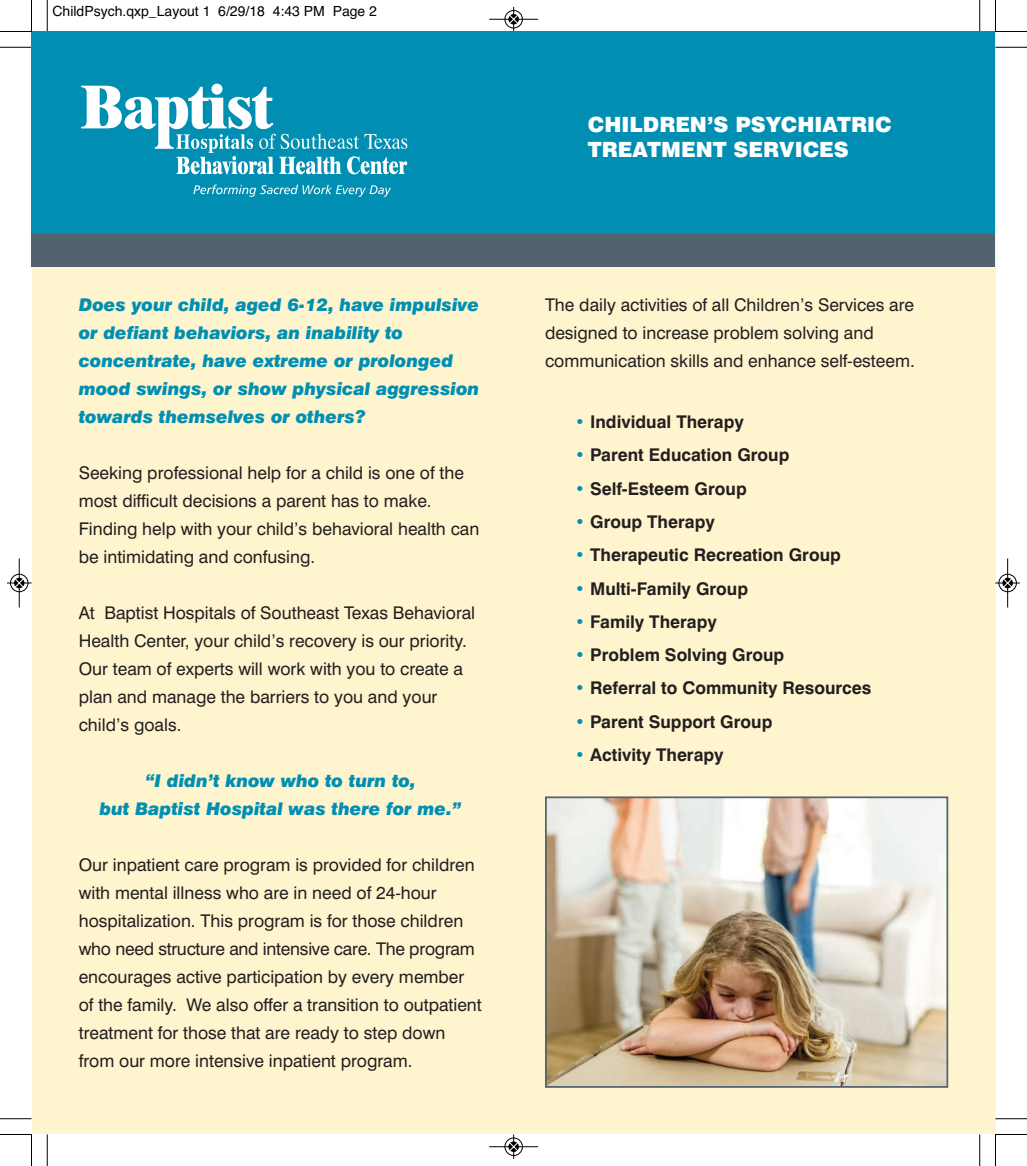
<style>
.page{position:relative;width:1027px;height:1166px;background:#fff}
.page>*{position:absolute;margin:0;border:0;box-sizing:border-box;transform-origin:0 0}
.t1{font:900 21px/25.2px "Swiss 721 BT";color:#fff}
.t2{font:17.5px/28px "Swiss 721 BT";color:#231f20}
.t3{font:italic 900 17.5px/28px "Swiss 721 BT";color:#008fb3}
.t4{font:700 17.5px "Swiss 721 BT";color:#231f20}
.t5{font:14px "Helvetica";color:#000}
.s1{color:#008fb3}
</style>
<div class="page">
<div style="left:32px;top:32px;width:963px;height:1102px;background:#fef4cd"></div>
<div style="left:32px;top:32px;width:963px;height:234px;background:#008fb3"></div>
<div style="left:32px;top:234px;width:963px;height:33px;background:#52626f"></div>
<svg style="left:81px;top:84px;width:326px;height:90px"></svg>
<svg style="left:193px;top:184px;width:198px;height:13px"></svg>
<img style="left:548px;top:799px;width:397px;height:285px">
<div style="left:545px;top:796px;width:403px;height:291px;border:2px solid #52626f"></div>
<hr style="left:47px;top:0;width:1px;height:32px;background:#000">
<hr style="left:0;top:47px;width:32px;height:1px;background:#000">
<hr style="left:979px;top:0;width:1px;height:32px;background:#000">
<hr style="left:995px;top:47px;width:32px;height:1px;background:#000">
<hr style="left:47px;top:1134px;width:1px;height:32px;background:#000">
<hr style="left:0;top:1118px;width:32px;height:1px;background:#000">
<hr style="left:979px;top:1134px;width:1px;height:32px;background:#000">
<hr style="left:995px;top:1118px;width:32px;height:1px;background:#000">
<hr style="left:31px;top:0;width:1px;height:32px;background:#000">
<hr style="left:0;top:31px;width:32px;height:1px;background:#000">
<hr style="left:995px;top:0;width:1px;height:32px;background:#000">
<hr style="left:995px;top:31px;width:32px;height:1px;background:#000">
<hr style="left:31px;top:1134px;width:1px;height:32px;background:#000">
<hr style="left:0;top:1134px;width:32px;height:1px;background:#000">
<hr style="left:995px;top:1134px;width:1px;height:32px;background:#000">
<hr style="left:995px;top:1134px;width:32px;height:1px;background:#000">
<div style="left:504px;top:10px;width:19px;height:19px;border:1px solid #fff;border-radius:50%"></div>
<hr style="left:489px;top:19px;width:49px;height:1px;background:#000">
<div style="left:505px;top:10px;width:18px;height:18px;border:1px solid #000;border-radius:50%"></div>
<svg style="left:509px;top:7px;width:9px;height:25px"></svg>
<div style="left:504px;top:1137px;width:19px;height:19px;border:1px solid #fff;border-radius:50%"></div>
<hr style="left:489px;top:1146px;width:49px;height:1px;background:#000">
<div style="left:505px;top:1137px;width:18px;height:18px;border:1px solid #000;border-radius:50%"></div>
<svg style="left:509px;top:1134px;width:9px;height:24px"></svg>
<div style="left:10px;top:573px;width:19px;height:19px;border:1px solid #fff;border-radius:50%"></div>
<hr style="left:19px;top:558px;width:1px;height:49px;background:#000">
<div style="left:10px;top:574px;width:18px;height:18px;border:1px solid #000;border-radius:50%"></div>
<svg style="left:7px;top:578px;width:25px;height:9px"></svg>
<div style="left:998px;top:573px;width:19px;height:19px;border:1px solid #fff;border-radius:50%"></div>
<hr style="left:1007px;top:558px;width:1px;height:49px;background:#000">
<div style="left:999px;top:574px;width:18px;height:18px;border:1px solid #000;border-radius:50%"></div>
<svg style="left:995px;top:578px;width:25px;height:9px"></svg>
<p class="t5" style="left:52px;top:3px;width:326px">ChildPsych.qxp_Layout 1 6/29/18 4:43 PM Page 2</p>
<p class="t3" style="left:79px;top:292px;width:402px">Does your child, aged 6-12, have impulsive or defiant behaviors, an inability to concentrate, have extreme or prolonged mood swings, or show physical aggression towards themselves or others?</p>
<p class="t2" style="left:79px;top:460px;width:402px">Seeking professional help for a child is one of the most difficult decisions a parent has to make.<br>Finding help with your child’s behavioral health can be intimidating and confusing.</p>
<p class="t2" style="left:79px;top:600px;width:398px">At Baptist Hospitals of Southeast Texas Behavioral Health Center, your child’s recovery is our priority.<br>Our team of experts will work with you to create a plan and manage the barriers to you and your child’s goals.</p>
<p class="t3" style="left:99px;top:768px;width:363px;text-align:center">“I didn’t know who to turn to,<br>but Baptist Hospital was there for me.”</p>
<p class="t2" style="left:79px;top:852px;width:405px">Our inpatient care program is provided for children with mental illness who are in need of 24-hour hospitalization. This program is for those children who need structure and intensive care. The program encourages active participation by every member of the family. We also offer a transition to outpatient treatment for those that are ready to step down from our more intensive inpatient program.</p>
<p class="t1" style="left:588px;top:114px;width:305px">CHILDREN’S PSYCHIATRIC<br>TREATMENT SERVICES</p>
<p class="t2" style="left:545px;top:292px;width:371px">The daily activities of all Children’s Services are designed to increase problem solving and communication skills and enhance self-esteem.</p>
<p class="t4" style="left:575px;top:415px;width:171px"><span class="s1">•</span> Individual Therapy</p>
<p class="t4" style="left:575px;top:449px;width:216px"><span class="s1">•</span> Parent Education Group</p>
<p class="t4" style="left:575px;top:482px;width:173px"><span class="s1">•</span> Self-Esteem Group</p>
<p class="t4" style="left:575px;top:515px;width:141px"><span class="s1">•</span> Group Therapy</p>
<p class="t4" style="left:575px;top:548px;width:267px"><span class="s1">•</span> Therapeutic Recreation Group</p>
<p class="t4" style="left:575px;top:582px;width:175px"><span class="s1">•</span> Multi-Family Group</p>
<p class="t4" style="left:575px;top:615px;width:144px"><span class="s1">•</span> Family Therapy</p>
<p class="t4" style="left:575px;top:648px;width:211px"><span class="s1">•</span> Problem Solving Group</p>
<p class="t4" style="left:575px;top:681px;width:298px"><span class="s1">•</span> Referral to Community Resources</p>
<p class="t4" style="left:575px;top:715px;width:199px"><span class="s1">•</span> Parent Support Group</p>
<p class="t4" style="left:575px;top:748px;width:150px"><span class="s1">•</span> Activity Therapy</p>
</div>
